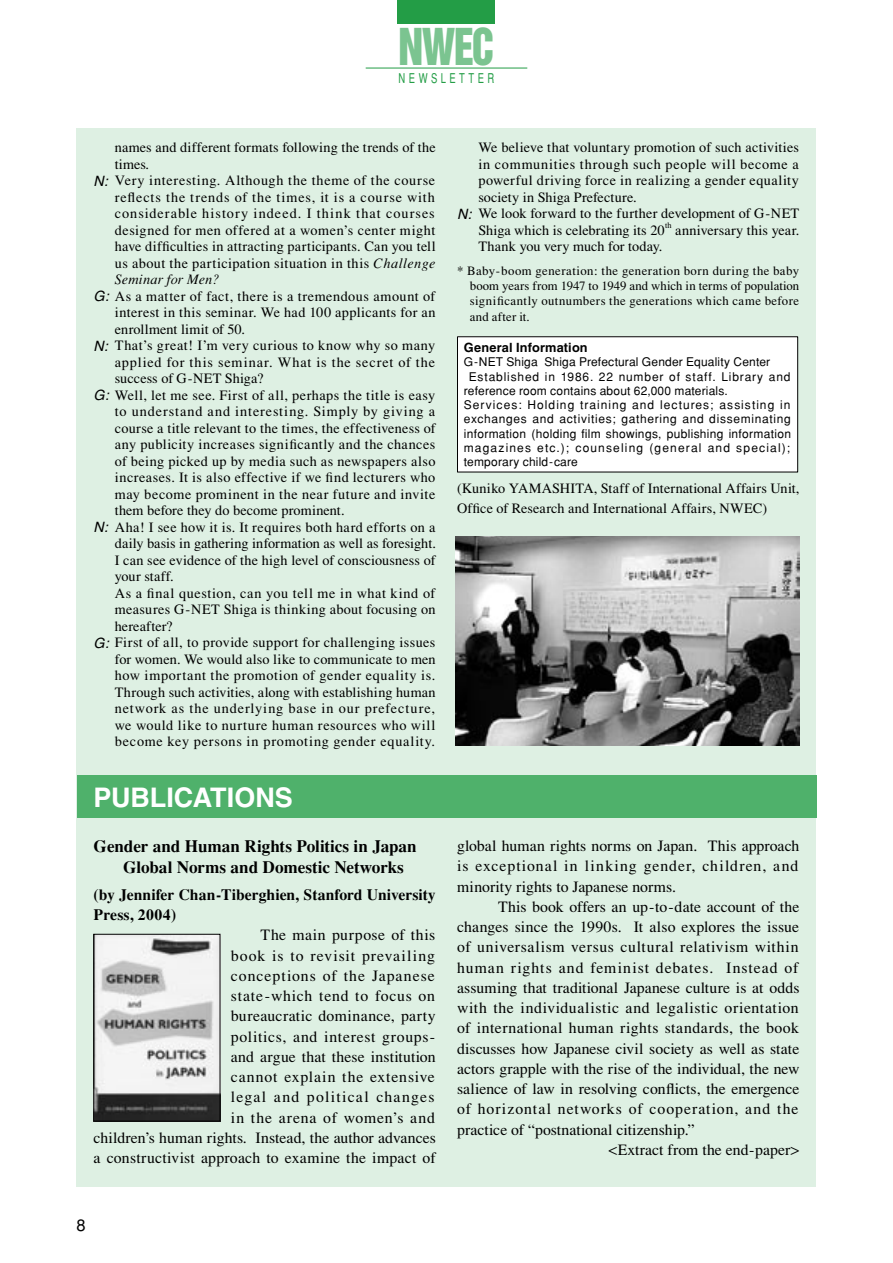
<style>
.page{position:relative;width:893px;height:1263px;background:#fff}
.page>*{position:absolute;margin:0;border:0;box-sizing:border-box;transform-origin:0 0}
.t1{font:46.5px "Helvetica Inserat";color:#7bc490;scale:.87 1}
.t2{font:700 27px "Helvetica";color:#fff}
.t3{font:700 17.25px/20.2px "Times";letter-spacing:-.01em;color:#000}
.t4{font:16.5px "Helvetica";color:#000}
.t5{font:15.75px/20.2px "Times";letter-spacing:.02em;color:#000;text-align:right}
.t6{font:15.75px "Times";color:#000}
.t7{font:15.75px "Times";letter-spacing:.06em;color:#000}
.t8{font:700 15.75px/20.2px "Times";letter-spacing:-.005em;color:#000}
.t9{font:15.75px "Times";letter-spacing:.04em;color:#000}
.t10{font:14.25px "Times";letter-spacing:.03em;color:#000}
.t11{font:14.25px/20.2px "Times";letter-spacing:.01em;color:#000}
.t12{font:14.25px "Times";letter-spacing:.005em;color:#000}
.t13{font:14.25px "Times";letter-spacing:.06em;color:#000}
.t14{font:14.25px "Times";color:#000}
.t15{font:14.25px "Times";letter-spacing:.07em;color:#000}
.t16{font:14.25px "Times";letter-spacing:.065em;color:#000}
.t17{font:14.25px "Times";letter-spacing:.05em;color:#000}
.t18{font:italic 14.25px "Times";letter-spacing:.005em;color:#000}
.t19{font:13.5px "Helvetica";letter-spacing:.365em;color:#239d46;scale:.7 1}
.t20{font:12.75px/15.3px "Times";letter-spacing:.03em;color:#000;text-align:justify}
.t21{font:700 12.75px "Helvetica";letter-spacing:.015em;color:#000}
.t22{font:12px "Helvetica";letter-spacing:.015em;color:#000}
.t23{font:12px "Helvetica";letter-spacing:.055em;color:#000}
.t24{font:12px "Helvetica";letter-spacing:.025em;color:#000}
.t25{font:12px "Helvetica";letter-spacing:.085em;color:#000}
.t26{font:12px "Helvetica";letter-spacing:.095em;color:#000}
.t27{font:8.25px "Times";color:#000}
.s1{font-family:"Helvetica";font-style:italic}
.s2{font-style:italic}
</style>
<div class="page">
<div style="left:77px;top:128px;width:739px;height:1058px;background:#def0e3"></div>
<div style="left:398px;top:0;width:97px;height:23px;background:#239d46"></div>
<hr style="left:366px;top:68px;width:161px;height:1px;background:#239d46">
<div style="left:77px;top:776px;width:739px;height:42px;background:#4fb16b"></div>
<div style="left:457px;top:337px;width:341px;height:135px;background:#fff"></div>
<hr style="left:457px;top:336px;width:341px;height:1px;background:#000">
<hr style="left:457px;top:337px;width:1px;height:135px;background:#000">
<hr style="left:797px;top:337px;width:1px;height:135px;background:#000">
<hr style="left:457px;top:472px;width:341px;height:1px;background:#000">
<img style="left:455px;top:536px;width:344px;height:210px">
<img style="left:96px;top:936px;width:122px;height:183px">
<div style="left:94px;top:934px;width:126px;height:187px;border:1px solid #000"></div>
<h1 class="t1" style="left:399px;top:19px;width:111px">NWEC</h1>
<p class="t19" style="left:399px;top:70px;width:138px">NEWSLETTER</p>
<p class="t12" style="left:115px;top:139px;width:322px">names and different formats following the trends of the</p>
<p class="t10" style="left:115px;top:156px;width:36px">times.</p>
<p class="t10" style="left:94px;top:172px;width:343px"><span class="s1">N:</span> Very interesting. Although the theme of the course</p>
<p class="t13" style="left:115px;top:189px;width:322px">reflects the trends of the times, it is a course with</p>
<p class="t15" style="left:115px;top:205px;width:322px">considerable history indeed. I think that courses</p>
<p class="t10" style="left:115px;top:222px;width:322px">designed for men offered at a women’s center might</p>
<p class="t10" style="left:115px;top:238px;width:322px">have difficulties in attracting participants. Can you tell</p>
<p class="t10" style="left:115px;top:255px;width:322px">us about the participation situation in this <span class="s2">Challenge</span></p>
<p class="t18" style="left:115px;top:271px;width:106px">Seminar for Men?</p>
<p class="t10" style="left:94px;top:288px;width:343px"><span class="s1">G:</span> As a matter of fact, there is a tremendous amount of</p>
<p class="t10" style="left:115px;top:304px;width:322px">interest in this seminar. We had 100 applicants for an</p>
<p class="t12" style="left:115px;top:321px;width:132px">enrollment limit of 50.</p>
<p class="t10" style="left:94px;top:337px;width:343px"><span class="s1">N:</span> That’s great! I’m very curious to know why so many</p>
<p class="t13" style="left:115px;top:354px;width:322px">applied for this seminar. What is the secret of the</p>
<p class="t14" style="left:115px;top:370px;width:150px">success of G-NET Shiga?</p>
<p class="t10" style="left:94px;top:387px;width:343px"><span class="s1">G:</span> Well, let me see. First of all, perhaps the title is easy</p>
<p class="t13" style="left:115px;top:403px;width:322px">to understand and interesting. Simply by giving a</p>
<p class="t10" style="left:115px;top:420px;width:322px">course a title relevant to the times, the effectiveness of</p>
<p class="t10" style="left:115px;top:436px;width:322px">any publicity increases significantly and the chances</p>
<p class="t10" style="left:115px;top:453px;width:322px">of being picked up by media such as newspapers also</p>
<p class="t10" style="left:115px;top:469px;width:322px">increases. It is also effective if we find lecturers who</p>
<p class="t10" style="left:115px;top:486px;width:322px">may become prominent in the near future and invite</p>
<p class="t12" style="left:115px;top:502px;width:231px">them before they do become prominent.</p>
<p class="t10" style="left:94px;top:519px;width:343px"><span class="s1">N:</span> Aha! I see how it is. It requires both hard efforts on a</p>
<p class="t14" style="left:115px;top:535px;width:323px">daily basis in gathering information as well as foresight.</p>
<p class="t11" style="left:115px;top:550px;width:322px">I can see evidence of the high level of consciousness of</p>
<p class="t10" style="left:115px;top:568px;width:60px">your staff.</p>
<p class="t10" style="left:115px;top:585px;width:322px">As a final question, can you tell me in what kind of</p>
<p class="t10" style="left:115px;top:601px;width:322px">measures G-NET Shiga is thinking about focusing on</p>
<p class="t12" style="left:115px;top:618px;width:60px">hereafter?</p>
<p class="t10" style="left:94px;top:634px;width:343px"><span class="s1">G:</span> First of all, to provide support for challenging issues</p>
<p class="t11" style="left:115px;top:649px;width:322px">for women. We would also like to communicate to men</p>
<p class="t10" style="left:115px;top:667px;width:322px">how important the promotion of gender equality is.</p>
<p class="t12" style="left:115px;top:684px;width:322px">Through such activities, along with establishing human</p>
<p class="t16" style="left:115px;top:700px;width:322px">network as the underlying base in our prefecture,</p>
<p class="t10" style="left:115px;top:717px;width:322px">we would like to nurture human resources who will</p>
<p class="t17" style="left:115px;top:733px;width:322px">become key persons in promoting gender equality.</p>
<h2 class="t2" style="left:94px;top:781px;width:201px">PUBLICATIONS</h2>
<p class="t3" style="left:123px;top:836px;width:295px;text-indent:-30px">Gender and Human Rights Politics in Japan<br>Global Norms and Domestic Networks</p>
<p class="t8" style="left:94px;top:884px;width:344px">(by Jennifer Chan-Tiberghien, Stanford University<br>Press, 2004)</p>
<p class="t5" style="left:94px;top:925px;width:344px">The main purpose of this<br>book is to revisit prevailing<br>conceptions of the Japanese<br>state-which tend to focus on<br>bureaucratic dominance, party<br>politics, and interest groups-<br>and argue that these institution<br>cannot explain the extensive<br>legal and political changes<br>in the arena of women’s and<br>children’s human rights. Instead, the author advances a constructivist approach to examine the impact of</p>
<p class="t10" style="left:478px;top:139px;width:322px">We believe that voluntary promotion of such activities</p>
<p class="t10" style="left:478px;top:156px;width:322px">in communities through such people will become a</p>
<p class="t10" style="left:478px;top:172px;width:322px">powerful driving force in realizing a gender equality</p>
<p class="t12" style="left:478px;top:189px;width:160px">society in Shiga Prefecture.</p>
<p class="t11" style="left:457px;top:203px;width:344px"><span class="s1">N:</span> We look forward to the further development of G-NET</p>
<p class="t14" style="left:478px;top:222px;width:188px">Shiga which is celebrating its 20</p>
<p class="t27" style="left:665px;top:221px;width:8px">th</p>
<p class="t10" style="left:675px;top:222px;width:126px">anniversary this year.</p>
<p class="t12" style="left:478px;top:238px;width:186px">Thank you very much for today.</p>
<p class="t20" style="left:470px;top:263px;width:331px;text-indent:-13px">* Baby-boom generation: the generation born during the baby boom years from 1947 to 1949 and which in terms of population significantly outnumbers the generations which came before and after it.</p>
<p class="t21" style="left:464px;top:340px;width:125px">General Information</p>
<p class="t22" style="left:464px;top:355px;width:308px">G-NET Shiga Shiga Prefectural Gender Equality Center</p>
<p class="t23" style="left:469px;top:369px;width:323px">Established in 1986. 22 number of staff. Library and</p>
<p class="t22" style="left:464px;top:384px;width:265px">reference room contains about 62,000 materials.</p>
<p class="t25" style="left:464px;top:398px;width:328px">Services: Holding training and lectures; assisting in</p>
<p class="t23" style="left:464px;top:412px;width:328px">exchanges and activities; gathering and disseminating</p>
<p class="t24" style="left:464px;top:426px;width:329px">information (holding film showings, publishing information</p>
<p class="t26" style="left:464px;top:441px;width:328px">magazines etc.); counseling (general and special);</p>
<p class="t22" style="left:464px;top:455px;width:116px">temporary child-care</p>
<p class="t11" style="left:457px;top:478px;width:344px">(Kuniko YAMASHITA, Staff of International Affairs Unit,<br>Office of Research and International Affairs, NWEC)</p>
<p class="t5" style="left:457px;top:836px;width:344px;text-align:justify">global human rights norms on Japan. This approach is exceptional in linking gender, children, and minority rights to Japanese norms.</p>
<p class="t5" style="left:498px;top:896px;width:303px">This book offers an up-to-date account of the</p>
<p class="t5" style="left:457px;top:917px;width:344px">changes since the 1990s. It also explores the issue</p>
<p class="t9" style="left:457px;top:938px;width:343px">of universalism versus cultural relativism within</p>
<p class="t7" style="left:457px;top:958px;width:343px">human rights and feminist debates. Instead of</p>
<p class="t6" style="left:457px;top:979px;width:344px">assuming that traditional Japanese culture is at odds</p>
<p class="t5" style="left:457px;top:998px;width:343px">with the individualistic and legalistic orientation</p>
<p class="t5" style="left:457px;top:1018px;width:343px">of international human rights standards, the book</p>
<p class="t6" style="left:457px;top:1039px;width:344px">discusses how Japanese civil society as well as state</p>
<p class="t6" style="left:457px;top:1060px;width:344px">actors grapple with the rise of the individual, the new</p>
<p class="t6" style="left:457px;top:1080px;width:344px">salience of law in resolving conflicts, the emergence</p>
<p class="t7" style="left:457px;top:1100px;width:343px">of horizontal networks of cooperation, and the</p>
<p class="t6" style="left:457px;top:1120px;width:239px">practice of “postnational citizenship.”</p>
<p class="t6" style="left:608px;top:1141px;width:192px">&lt;Extract from the end-paper&gt;</p>
<p class="t4" style="left:77px;top:1215px;width:11px">8</p>
</div>
